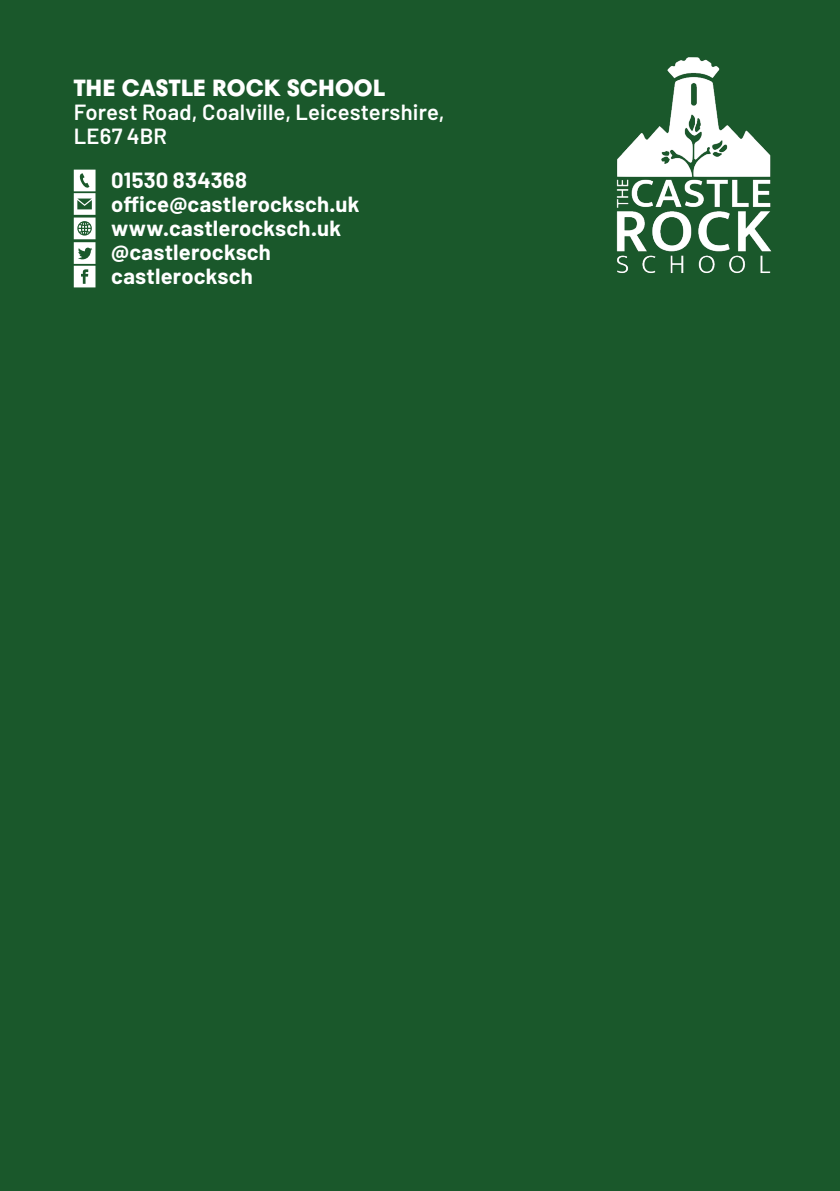
<style>
.page{position:relative;width:840px;height:1191px;background:#fff}
.page>*{position:absolute;margin:0;border:0;box-sizing:border-box;transform-origin:0 0}
.t1{font:900 24px "Harmonia Sans Pro Cyr";letter-spacing:-.005em;color:#fff}
.t2{font:700 22px "Barlow";letter-spacing:.01em;color:#fff}
.t3{font:600 22px "Barlow";letter-spacing:.005em;color:#fff}
</style>
<div class="page">
<div style="left:0;top:0;width:839px;height:1191px;background:#1a582b"></div>
<svg style="left:74px;top:170px;width:21px;height:117px"></svg>
<img style="left:616px;top:57px;width:156px;height:216px">
<p class="t1" style="left:74px;top:72px;width:312px">THE CASTLE ROCK SCHOOL</p>
<p class="t3" style="left:74px;top:98px;width:372px">Forest Road, Coalville, Leicestershire,</p>
<p class="t3" style="left:74px;top:122px;width:95px">LE67 4BR</p>
<p class="t2" style="left:111px;top:166px;width:137px">01530 834368</p>
<p class="t2" style="left:111px;top:190px;width:250px">office@castlerocksch.uk</p>
<p class="t2" style="left:111px;top:214px;width:231px">www.castlerocksch.uk</p>
<p class="t2" style="left:111px;top:238px;width:161px">@castlerocksch</p>
<p class="t2" style="left:111px;top:262px;width:143px">castlerocksch</p>
</div>
